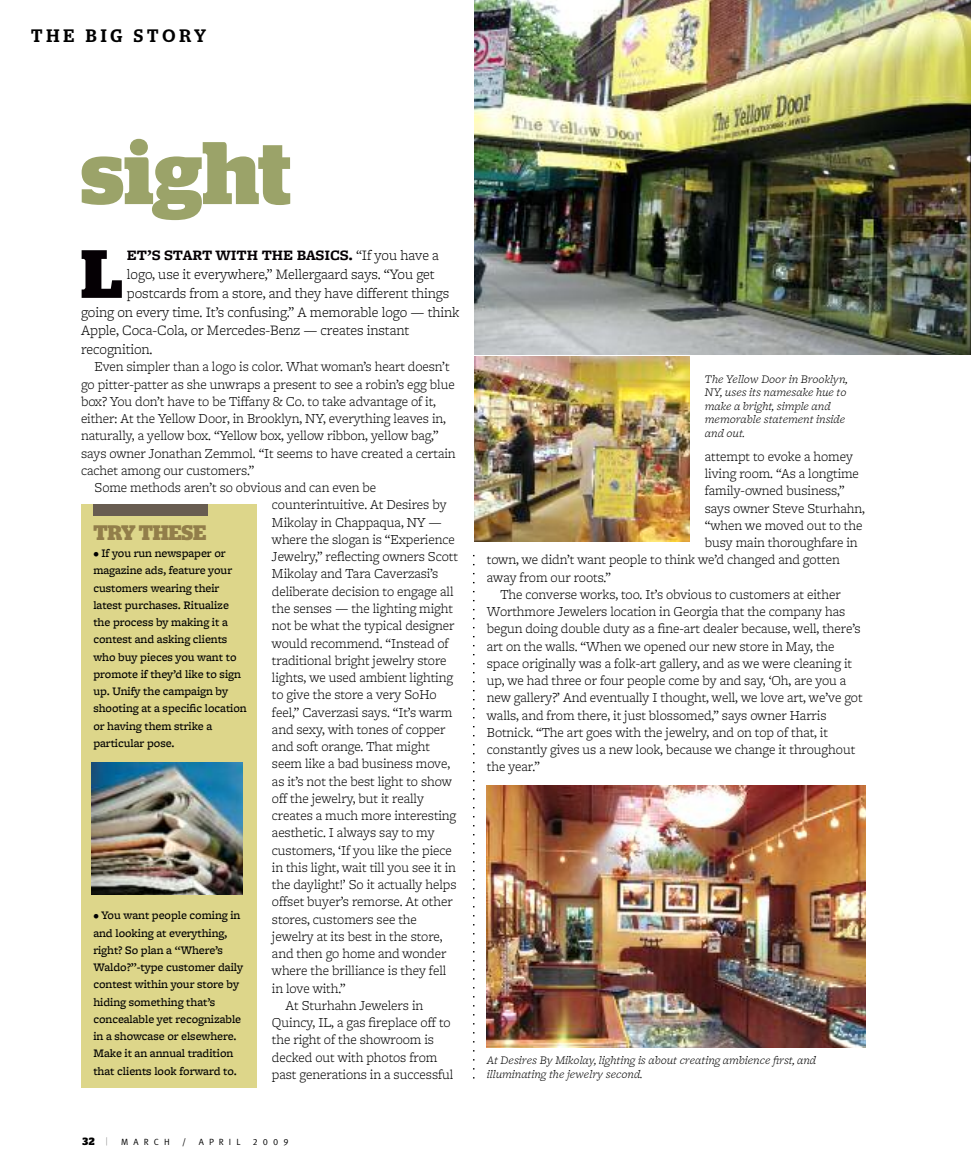
<style>
.page{position:relative;width:972px;height:1175px;background:#fff}
.page>*{position:absolute;margin:0;border:0;box-sizing:border-box;transform-origin:0 0}
.t1{font:700 88.5px "Stag";letter-spacing:-.005em;color:#9ba369}
.t2{font:700 68.1px "Stag";color:#050004}
.t3{font:700 21px "Stag";letter-spacing:-.005em;color:#927e4a}
.t4{font:500 18px "Stag";letter-spacing:.215em;color:#000}
.t5{font:300 15px "Freight Micro";letter-spacing:-.005em;color:#000}
.t6{font:700 15px "Freight Micro";letter-spacing:-.005em;color:#050004}
.t7{font:300 14.25px "Freight Micro";letter-spacing:-.005em;color:#000}
.t8{font:500 12px/17.2px "Freight Micro";letter-spacing:-.005em;color:#000}
.t9{font:italic 300 12px/13.5px "Freight Micro";letter-spacing:-.005em;color:#000}
.t10{font:700 10.5px "Stag";color:#000}
.t11{font:9px "Meta Normal";letter-spacing:.57em;color:#000}
.t12{font:9px "Meta Normal Expert";color:#000}
.s1{font-weight:300;color:#000}
.s2{font-weight:100}
</style>
<div class="page">
<img style="left:487px;top:785px;width:379px;height:262px">
<img style="left:474px;top:0;width:497px;height:354px">
<img style="left:474px;top:356px;width:216px;height:186px">
<div style="left:81px;top:504px;width:176px;height:583px;background:#ddd68a"></div>
<img style="left:91px;top:762px;width:152px;height:132px">
<svg style="left:473px;top:555px;width:1px;height:524px"></svg>
<div style="left:93px;top:504px;width:115px;height:11px;background:#685d51"></div>
<p class="t4" style="left:31px;top:30px;width:177px">THE BIG STORY</p>
<h1 class="t1" style="left:81px;top:142px;width:211px">sight</h1>
<h2 class="t2" style="left:81px;top:250px;width:43px">L</h2>
<p class="t6" style="left:127px;top:246px;width:314px">ET’S START WITH THE BASICS. <span class="s1">“If you have a</span></p>
<p class="t5" style="left:127px;top:265px;width:309px">logo, use it everywhere,” Mellergaard says. “You get</p>
<p class="t5" style="left:127px;top:284px;width:324px">postcards from a store, and they have different things</p>
<p class="t5" style="left:81px;top:303px;width:380px">going on every time. It’s confusing.” A memorable logo — think</p>
<p class="t5" style="left:81px;top:321px;width:330px">Apple, Coca-Cola, or Mercedes-Benz — creates instant</p>
<p class="t5" style="left:81px;top:340px;width:73px">recognition.</p>
<p class="t7" style="left:94px;top:358px;width:357px">Even simpler than a logo is color. What woman’s heart doesn’t</p>
<p class="t7" style="left:81px;top:375px;width:375px">go pitter-patter as she unwraps a present to see a robin’s egg blue</p>
<p class="t7" style="left:81px;top:392px;width:357px">box? You don’t have to be Tiffany &amp; Co. to take advantage of it,</p>
<p class="t7" style="left:81px;top:410px;width:367px">either: At the Yellow Door, in Brooklyn, NY, everything leaves in,</p>
<p class="t7" style="left:81px;top:427px;width:359px">naturally, a yellow box. “Yellow box, yellow ribbon, yellow bag,”</p>
<p class="t7" style="left:81px;top:444px;width:376px">says owner Jonathan Zemmol. “It seems to have created a certain</p>
<p class="t7" style="left:81px;top:461px;width:175px">cachet among our customers.”</p>
<p class="t7" style="left:95px;top:479px;width:283px">Some methods aren’t so obvious and can even be</p>
<p class="t7" style="left:272px;top:496px;width:176px">counterintuitive. At Desires by</p>
<p class="t7" style="left:272px;top:513px;width:172px">Mikolay in Chappaqua, NY —</p>
<p class="t7" style="left:272px;top:530px;width:184px">where the slogan is “Experience</p>
<p class="t7" style="left:272px;top:548px;width:188px">Jewelry,” reflecting owners Scott</p>
<p class="t7" style="left:272px;top:565px;width:168px">Mikolay and Tara Caverzasi’s</p>
<p class="t7" style="left:272px;top:582px;width:183px">deliberate decision to engage all</p>
<p class="t7" style="left:272px;top:599px;width:183px">the senses — the lighting might</p>
<p class="t7" style="left:272px;top:617px;width:184px">not be what the typical designer</p>
<p class="t7" style="left:272px;top:634px;width:178px">would recommend. “Instead of</p>
<p class="t7" style="left:272px;top:651px;width:176px">traditional bright jewelry store</p>
<p class="t7" style="left:272px;top:668px;width:183px">lights, we used ambient lighting</p>
<p class="t7" style="left:272px;top:686px;width:166px">to give the store a very SoHo</p>
<p class="t7" style="left:272px;top:703px;width:182px">feel,” Caverzasi says. “It’s warm</p>
<p class="t7" style="left:272px;top:720px;width:175px">and sexy, with tones of copper</p>
<p class="t7" style="left:272px;top:737px;width:160px">and soft orange. That might</p>
<p class="t7" style="left:272px;top:755px;width:180px">seem like a bad business move,</p>
<p class="t7" style="left:272px;top:772px;width:181px">as it’s not the best light to show</p>
<p class="t7" style="left:272px;top:789px;width:154px">off the jewelry, but it really</p>
<p class="t7" style="left:272px;top:806px;width:186px">creates a much more interesting</p>
<p class="t7" style="left:272px;top:824px;width:164px">aesthetic. I always say to my</p>
<p class="t7" style="left:272px;top:841px;width:182px">customers, ‘If you like the piece</p>
<p class="t7" style="left:272px;top:858px;width:186px">in this light, wait till you see it in</p>
<p class="t7" style="left:272px;top:875px;width:186px">the daylight!’ So it actually helps</p>
<p class="t7" style="left:272px;top:893px;width:182px">offset buyer’s remorse. At other</p>
<p class="t7" style="left:272px;top:910px;width:146px">stores, customers see the</p>
<p class="t7" style="left:272px;top:927px;width:172px">jewelry at its best in the store,</p>
<p class="t7" style="left:272px;top:944px;width:176px">and then go home and wonder</p>
<p class="t7" style="left:272px;top:962px;width:176px">where the brilliance is they fell</p>
<p class="t7" style="left:272px;top:979px;width:75px">in love with.”</p>
<p class="t7" style="left:285px;top:996px;width:139px">At Sturhahn Jewelers in</p>
<p class="t7" style="left:272px;top:1013px;width:180px">Quincy, IL, a gas fireplace off to</p>
<p class="t7" style="left:272px;top:1031px;width:164px">the right of the showroom is</p>
<p class="t7" style="left:272px;top:1048px;width:167px">decked out with photos from</p>
<p class="t7" style="left:272px;top:1065px;width:183px">past generations in a successful</p>
<h3 class="t3" style="left:93px;top:525px;width:114px">TRYTHESE</h3>
<p class="t8" style="left:93px;top:544px;width:155px">• If you run newspaper or magazine ads, feature your customers wearing their latest purchases. Ritualize the process by making it a contest and asking clients who buy pieces you want to promote if they’d like to sign up. Unify the campaign by shooting at a specific location or having them strike a particular pose.</p>
<p class="t8" style="left:93px;top:906px;width:151px">• You want people coming in and looking at everything, right? So plan a “Where’s<br>Waldo?”-type customer daily contest within your store by hiding something that’s concealable yet recognizable in a showcase or elsewhere.<br>Make it an annual tradition that clients look forward to.</p>
<p class="t10" style="left:82px;top:1137px;width:26px">32 <span class="s2">|</span></p>
<p class="t11" style="left:121px;top:1138px;width:50px">MARCH</p>
<p class="t11" style="left:182px;top:1138px;width:6px">/</p>
<p class="t11" style="left:199px;top:1138px;width:43px">APRIL</p>
<p class="t12" style="left:253px;top:1138px;width:37px">2009</p>
<p class="t9" style="left:705px;top:371px;width:145px">The Yellow Door in Brooklyn,<br>NY, uses its namesake hue to make a bright, simple and memorable statement inside and out.</p>
<p class="t7" style="left:705px;top:447px;width:150px">attempt to evoke a homey</p>
<p class="t7" style="left:705px;top:465px;width:156px">living room. “As a longtime</p>
<p class="t7" style="left:705px;top:482px;width:141px">family-owned business,”</p>
<p class="t7" style="left:705px;top:499px;width:162px">says owner Steve Sturhahn,</p>
<p class="t7" style="left:705px;top:516px;width:159px">“when we moved out to the</p>
<p class="t7" style="left:705px;top:534px;width:154px">busy main thoroughfare in</p>
<p class="t7" style="left:487px;top:551px;width:354px">town, we didn’t want people to think we’d changed and gotten</p>
<p class="t7" style="left:487px;top:568px;width:126px">away from our roots.”</p>
<p class="t7" style="left:500px;top:585px;width:342px">The converse works, too. It’s obvious to customers at either</p>
<p class="t7" style="left:487px;top:603px;width:360px">Worthmore Jewelers location in Georgia that the company has</p>
<p class="t7" style="left:487px;top:620px;width:375px">begun doing double duty as a fine-art dealer because, well, there’s</p>
<p class="t7" style="left:487px;top:637px;width:349px">art on the walls. “When we opened our new store in May, the</p>
<p class="t7" style="left:487px;top:654px;width:367px">space originally was a folk-art gallery, and as we were cleaning it</p>
<p class="t7" style="left:487px;top:672px;width:361px">up, we had three or four people come by and say, ‘Oh, are you a</p>
<p class="t7" style="left:487px;top:689px;width:377px">new gallery?’ And eventually I thought, well, we love art, we’ve got</p>
<p class="t7" style="left:487px;top:706px;width:341px">walls, and from there, it just blossomed,” says owner Harris</p>
<p class="t7" style="left:487px;top:723px;width:343px">Botnick. “The art goes with the jewelry, and on top of that, it</p>
<p class="t7" style="left:487px;top:741px;width:370px">constantly gives us a new look, because we change it throughout</p>
<p class="t7" style="left:487px;top:758px;width:55px">the year.”</p>
<p class="t9" style="left:487px;top:1053px;width:331px">At Desires By Mikolay, lighting is about creating ambience first, and illuminating the jewelry second.</p>
</div>
